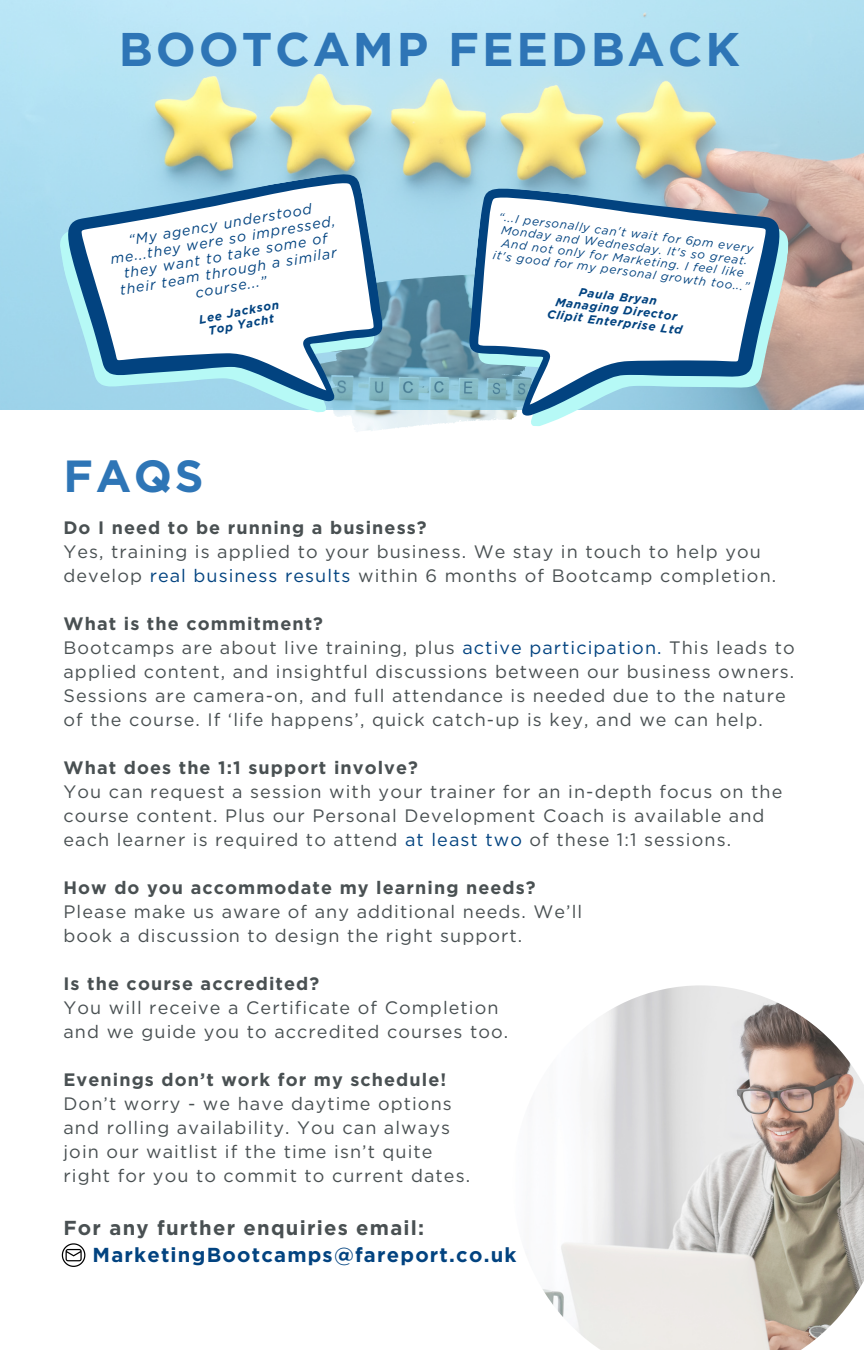
<style>
.page{position:relative;width:864px;height:1350px;background:#fff}
.page>*{position:absolute;margin:0;border:0;box-sizing:border-box;transform-origin:0 0}
.t1{font:700 47.25px "Gotham";letter-spacing:.06em;color:#2e75b6}
.t2{font:700 45px "Gotham";color:#2e75b6}
.t3{font:700 20.25px/27px "Gotham";letter-spacing:.06em;color:#024380}
.t4{font:18px/24.1px "Gotham";letter-spacing:.06em;color:#495052}
.t5{font:italic 14.4px/15.8px "Gotham";color:#024380;text-align:center}
.t6{font:italic 11.92px/12.8px "Gotham";color:#024380;text-align:center}
.t7{font:italic 700 11.92px/25.7px "Gotham";color:#024380;text-align:center}
.s1{font-weight:700}
.s2{color:#024380}
.s3{color:#495052}
</style>
<div class="page">
<img style="left:0;top:0;width:864px;height:409px">
<svg style="left:57px;top:182px;width:8px;height:228px;background:#a4d9ed"></svg>
<svg style="left:65px;top:170px;width:330px;height:262px"></svg>
<svg style="left:80px;top:180px;width:305px;height:246px"></svg>
<svg style="left:782px;top:196px;width:9px;height:214px;background:#b9a49b"></svg>
<svg style="left:461px;top:185px;width:321px;height:237px;background:#90aab8"></svg>
<svg style="left:471px;top:195px;width:296px;height:231px"></svg>
<img style="left:543px;top:985px;width:321px;height:365px">
<svg style="left:62px;top:1243px;width:23px;height:24px"></svg>
<h3 class="t1" style="left:119px;top:21px;width:623px">BOOTCAMP FEEDBACK</h3>
<p class="t5" style="left:107px;top:236px;width:229px;rotate:-10deg">“My agency understood me...they were so impressed, they want to take some of their team through a similar course...”</p>
<h1 class="t6" style="left:499px;top:210px;width:260px;rotate:7deg">“...I personally can't wait for 6pm every Monday and Wednesday. It's so great.<br>And not only for Marketing. I feel like it's good for my personal growth too...”</h1>
<h3 class="t7" style="left:557px;top:289px;width:124px;rotate:7deg">Managing Director</h3>
<h3 class="t7" style="left:552px;top:275px;width:138px;rotate:7deg">Paula Bryan<br>Clipit Enterprise Ltd</h3>
<h3 class="t7" style="left:198px;top:313px;width:83px;line-height:12.8px;rotate:-11deg">Lee Jackson<br>Top Yacht</h3>
<h3 class="t2" style="left:63px;top:449px;width:142px">FAQS</h3>
<h1 class="t4" style="left:63px;top:515px;width:714px"><span class="s1">Do I need to be running a business?<br></span>Yes, training is applied to your business. We stay in touch to help you develop <span class="s2">real business results</span> within 6 months of Bootcamp completion.</h1>
<p class="t4" style="left:63px;top:611px;width:733px"><span class="s1">What is the commitment?<br></span>Bootcamps are about live training, plus <span class="s2">active participation.</span> This leads to applied content, and insightful discussions between our business owners.<br>Sessions are camera-on, and full attendance is needed due to the nature of the course. If ‘life happens’, quick catch-up is key, and we can help.</p>
<h4 class="t4" style="left:63px;top:755px;width:720px"><span class="s1">What does the 1:1 support involve?<br></span>You can request a session with your trainer for an in-depth focus on the course content. Plus our Personal Development Coach is available and each learner is required to attend <span class="s2">at least two</span> of these 1:1 sessions.</h4>
<h5 class="t4" style="left:63px;top:875px;width:520px"><span class="s1">How do you accommodate my learning needs?<br></span>Please make us aware of any additional needs. We’ll book a discussion to design the right support.</h5>
<p class="t4" style="left:63px;top:971px;width:446px"><span class="s1">Is the course accredited?<br></span>You will receive a Certificate of Completion and we guide you to accredited courses too.</p>
<p class="t4" style="left:63px;top:1067px;width:390px"><span class="s1">Evenings don’t work for my schedule!<br></span>Don’t worry - we have daytime options and rolling availability. You can always join our waitlist if the time isn’t quite</p>
<h5 class="t4" style="left:63px;top:1163px;width:408px">right for you to commit to current dates.</h5>
<h5 class="t3" style="left:93px;top:1214px;width:425px;text-indent:-29px"><span class="s3">For any further enquiries email:<br></span>MarketingBootcamps@fareport.co.uk</h5>
</div>
